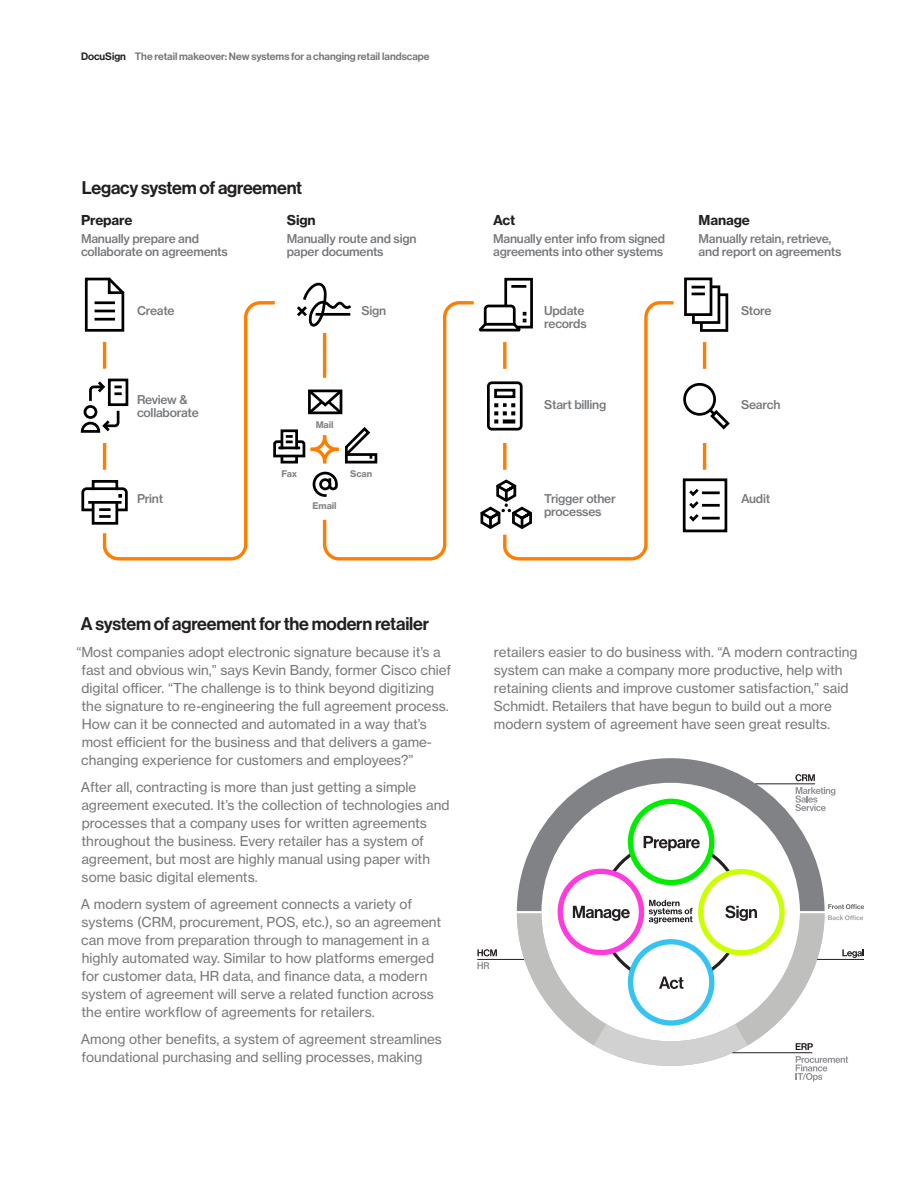
<style>
.page{position:relative;width:918px;height:1188px;background:#fff}
.page>*{position:absolute;margin:0;border:0;box-sizing:border-box;transform-origin:0 0}
.t1{font:18px "N Haas Grotesk DS Std 65 Md";letter-spacing:-.01em;color:#231f20}
.text{font:13.5px/18px "N Haas Grotesk TX Std 55 Rg";color:#76787b}
.t2{font:13.5px "N Haas Grotesk TX Std 75 Bd";letter-spacing:-.01em;color:#231f20}
.sidebar_text_tight{font:12px/12.8px "N Haas Grotesk TX Std 65 Md";letter-spacing:-.02em;color:#76787b}
.t3{font:10.5px "N Haas Grotesk DS Std 65 Md";color:#76787b}
.t4{font:9px "N Haas Grotesk TX Std 75 Bd";letter-spacing:-.01em;color:#828282}
.s1{color:#231f20}
</style>
<div class="page">
<hr style="left:477px;top:959px;width:47px;height:1px;background:#241f21">
<div style="left:683px;top:383px;width:33px;height:33px;border:3px solid #000;border-radius:50%"></div>
<svg style="left:706px;top:406px;width:24px;height:24px"></svg>
<div style="left:683px;top:478px;width:44px;height:54px;border:3px solid #000"></div>
<svg style="left:689px;top:489px;width:10px;height:33px"></svg>
<hr style="left:703px;top:491px;width:15px;height:3px;background:#000">
<hr style="left:703px;top:504px;width:15px;height:3px;background:#000">
<hr style="left:703px;top:517px;width:15px;height:3px;background:#000">
<div style="left:84px;top:405px;width:13px;height:14px;border:3px solid #000;border-radius:50%"></div>
<svg style="left:89px;top:381px;width:12px;height:20px"></svg>
<svg style="left:80px;top:409px;width:21px;height:24px"></svg>
<svg style="left:84px;top:278px;width:41px;height:54px"></svg>
<hr style="left:96px;top:301px;width:18px;height:3px;background:#000">
<div style="left:504px;top:278px;width:29px;height:50px;border:3px solid #000"></div>
<div style="left:92px;top:480px;width:26px;height:10px;border:3px solid #000"></div>
<div style="left:92px;top:502px;width:26px;height:23px;background:#fff;border:3px solid #000"></div>
<svg style="left:81px;top:486px;width:20px;height:32px"></svg>
<div style="left:700px;top:293px;width:28px;height:39px;border:3px solid #000"></div>
<div style="left:693px;top:287px;width:26px;height:36px;background:#fff"></div>
<div style="left:692px;top:285px;width:28px;height:39px;border:3px solid #000"></div>
<div style="left:686px;top:279px;width:25px;height:36px;background:#fff"></div>
<div style="left:684px;top:278px;width:28px;height:38px;border:3px solid #000"></div>
<svg style="left:693px;top:286px;width:11px;height:9px"></svg>
<hr style="left:703px;top:342px;width:3px;height:27px;background:#ff7d00">
<hr style="left:703px;top:443px;width:3px;height:27px;background:#ff7d00">
<svg style="left:101px;top:299px;width:171px;height:262px"></svg>
<svg style="left:534px;top:301px;width:140px;height:260px"></svg>
<svg style="left:272px;top:281px;width:262px;height:280px"></svg>
<svg style="left:581px;top:758px;width:235px;height:29px"></svg>
<svg style="left:795px;top:774px;width:20px;height:7px"></svg>
<svg style="left:517px;top:787px;width:347px;height:294px"></svg>
<hr style="left:755px;top:784px;width:60px;height:1px;background:#241f21">
<hr style="left:732px;top:1052px;width:80px;height:1px;background:#241f21">
<hr style="left:817px;top:959px;width:47px;height:1px;background:#241f21">
<svg style="left:477px;top:949px;width:20px;height:7px"></svg>
<svg style="left:477px;top:962px;width:12px;height:7px"></svg>
<p class="t3" style="left:81px;top:50px;width:350px"><span class="s1">DocuSign</span> The retail makeover: New systems for a changing retail landscape</p>
<h3 class="t1" style="left:82px;top:177px;width:222px">Legacy system of agreement</h3>
<h4 class="t2" style="left:81px;top:212px;width:53px">Prepare</h4>
<h4 class="t2" style="left:287px;top:212px;width:30px">Sign</h4>
<h4 class="t2" style="left:493px;top:212px;width:24px">Act</h4>
<h4 class="t2" style="left:699px;top:212px;width:53px">Manage</h4>
<p class="sidebar_text_tight" style="left:81px;top:232px;width:148px">Manually prepare and collaborate on agreements</p>
<p class="sidebar_text_tight" style="left:287px;top:232px;width:131px">Manually route and sign paper documents</p>
<p class="sidebar_text_tight" style="left:493px;top:232px;width:173px">Manually enter info from signed agreements into other systems</p>
<p class="sidebar_text_tight" style="left:699px;top:232px;width:144px">Manually retain, retrieve, and report on agreements</p>
<p class="sidebar_text_tight" style="left:137px;top:304px;width:39px">Create</p>
<p class="sidebar_text_tight" style="left:362px;top:304px;width:26px">Sign</p>
<p class="sidebar_text_tight" style="left:544px;top:304px;width:44px">Update records</p>
<p class="sidebar_text_tight" style="left:741px;top:304px;width:32px">Store</p>
<p class="sidebar_text_tight" style="left:137px;top:393px;width:63px">Review &amp; collaborate</p>
<p class="sidebar_text_tight" style="left:544px;top:398px;width:64px">Start billing</p>
<p class="t4" style="left:316px;top:419px;width:19px">Mail</p>
<p class="sidebar_text_tight" style="left:741px;top:398px;width:41px">Search</p>
<p class="t4" style="left:281px;top:468px;width:17px">Fax</p>
<p class="t4" style="left:350px;top:468px;width:24px">Scan</p>
<p class="t4" style="left:313px;top:500px;width:25px">Email</p>
<p class="sidebar_text_tight" style="left:137px;top:492px;width:28px">Print</p>
<p class="sidebar_text_tight" style="left:544px;top:492px;width:73px">Trigger other processes</p>
<p class="sidebar_text_tight" style="left:741px;top:492px;width:31px">Audit</p>
<h3 class="t1" style="left:81px;top:613px;width:350px">A system of agreement for the modern retailer</h3>
<p class="text" style="left:81px;top:643px;width:371px;text-indent:-5px">“Most companies adopt electronic signature because it’s a fast and obvious win,” says Kevin Bandy, former Cisco chief digital officer. “The challenge is to think beyond digitizing the signature to re-engineering the full agreement process.<br>How can it be connected and automated in a way that’s most efficient for the business and that delivers a game&shy;changing experience for customers and employees?”</p>
<p class="text" style="left:81px;top:778px;width:370px">After all, contracting is more than just getting a simple agreement executed. It’s the collection of technologies and processes that a company uses for written agreements throughout the business. Every retailer has a system of agreement, but most are highly manual using paper with some basic digital elements.</p>
<p class="text" style="left:81px;top:895px;width:362px">A modern system of agreement connects a variety of systems (CRM, procurement, POS, etc.), so an agreement can move from preparation through to management in a highly automated way. Similar to how platforms emerged for customer data, HR data, and finance data, a modern system of agreement will serve a related function across the entire workflow of agreements for retailers.</p>
<p class="text" style="left:81px;top:1030px;width:363px">Among other benefits, a system of agreement streamlines foundational purchasing and selling processes, making</p>
<p class="text" style="left:494px;top:643px;width:365px">retailers easier to do business with. “A modern contracting system can make a company more productive, help with retaining clients and improve customer satisfaction,” said Schmidt. Retailers that have begun to build out a more modern system of agreement have seen great results.</p>
</div>
